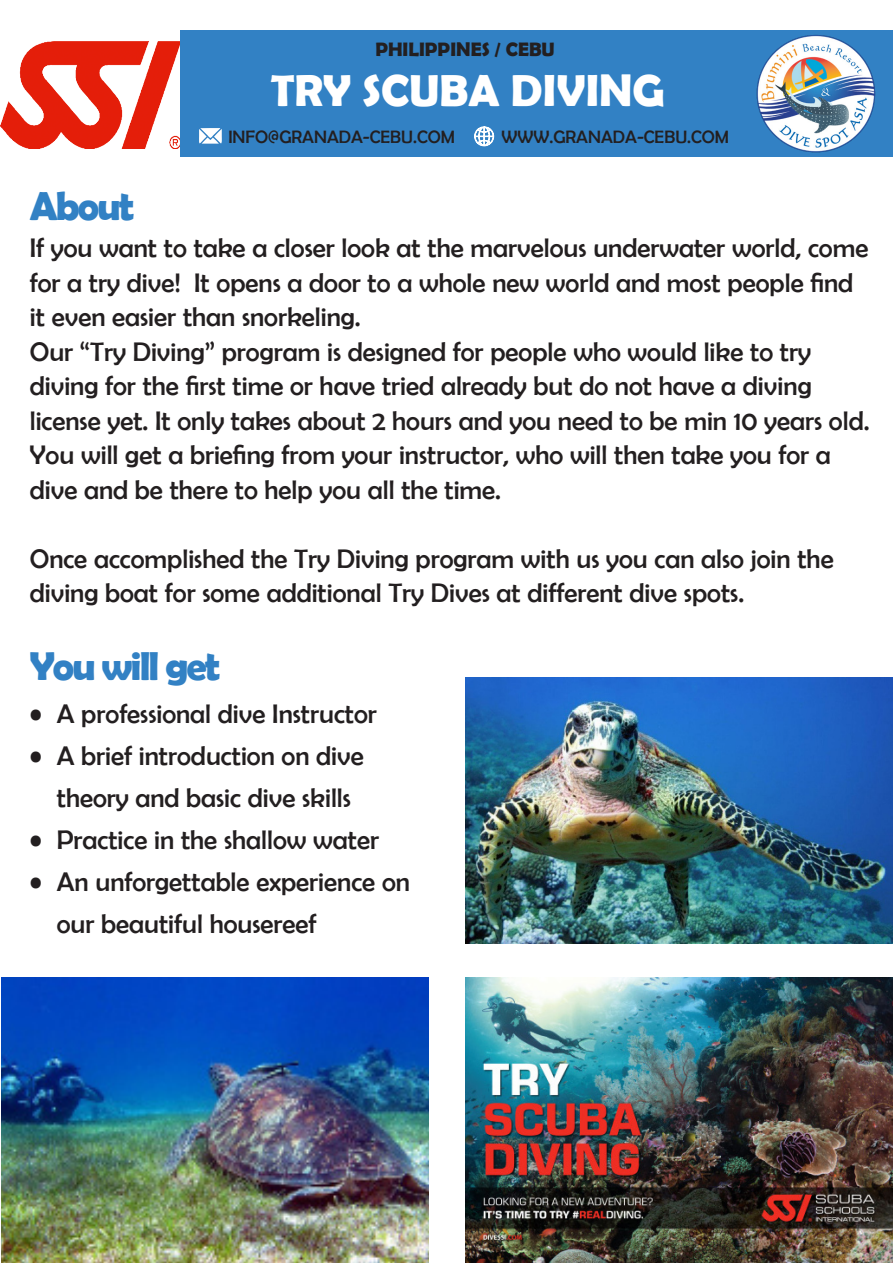
<style>
.page{position:relative;width:893px;height:1263px;background:#fff}
.page>*{position:absolute;margin:0;border:0;box-sizing:border-box;transform-origin:0 0}
.t1{font:700 45px "Berlin Sans FB Demi";color:#fff}
.t2{font:700 40.5px "Berlin Sans FB Demi";letter-spacing:-.05em;color:#3281c4}
.t3{font:27px/34.5px "Berlin Sans FB";color:#231f20}
.t4{font:700 19.5px "Berlin Sans FB Demi";color:#231f20}
.t5{font:18px "Berlin Sans FB";color:#231f20}
</style>
<div class="page">
<img style="left:1px;top:41px;width:179px;height:108px">
<img style="left:1px;top:978px;width:428px;height:285px">
<img style="left:465px;top:977px;width:428px;height:286px">
<img style="left:465px;top:678px;width:428px;height:265px">
<div style="left:180px;top:30px;width:713px;height:127px;background:#3281c4"></div>
<svg style="left:199px;top:128px;width:23px;height:16px"></svg>
<svg style="left:474px;top:126px;width:20px;height:21px"></svg>
<img style="left:756px;top:34px;width:120px;height:119px">
<p class="t4" style="left:375px;top:38px;width:181px">PHILIPPINES / CEBU</p>
<p class="t1" style="left:271px;top:64px;width:395px">TRY SCUBA DIVING</p>
<p class="t5" style="left:228px;top:127px;width:228px">INFO@GRANADA-CEBU.COM</p>
<p class="t5" style="left:501px;top:127px;width:229px">WWW.GRANADA-CEBU.COM</p>
<p class="t2" style="left:30px;top:182px;width:106px">About</p>
<p class="t3" style="left:30px;top:230px;width:840px">If you want to take a closer look at the marvelous underwater world, come for a try dive! It opens a door to a whole new world and most people find it even easier than snorkeling.</p>
<p class="t3" style="left:30px;top:334px;width:841px">Our “Try Diving” program is designed for people who would like to try diving for the first time or have tried already but do not have a diving license yet. It only takes about 2 hours and you need to be min 10 years old.</p>
<p class="t3" style="left:30px;top:437px;width:803px">You will get a briefing from your instructor, who will then take you for a dive and be there to help you all the time.</p>
<p class="t3" style="left:30px;top:541px;width:805px">Once accomplished the Try Diving program with us you can also join the diving boat for some additional Try Dives at different dive spots.</p>
<p class="t2" style="left:30px;top:642px;width:192px">You will get</p>
<p class="t3" style="left:30px;top:697px;width:349px">• A professional dive Instructor</p>
<p class="t3" style="left:30px;top:735px;width:336px;line-height:42px;text-align:center">• A brief introduction on dive theory and basic dive skills</p>
<p class="t3" style="left:30px;top:823px;width:351px">• Practice in the shallow water</p>
<p class="t3" style="left:57px;top:861px;width:355px;line-height:42px;text-indent:-27px">• An unforgettable experience on our beautiful housereef</p>
</div>
